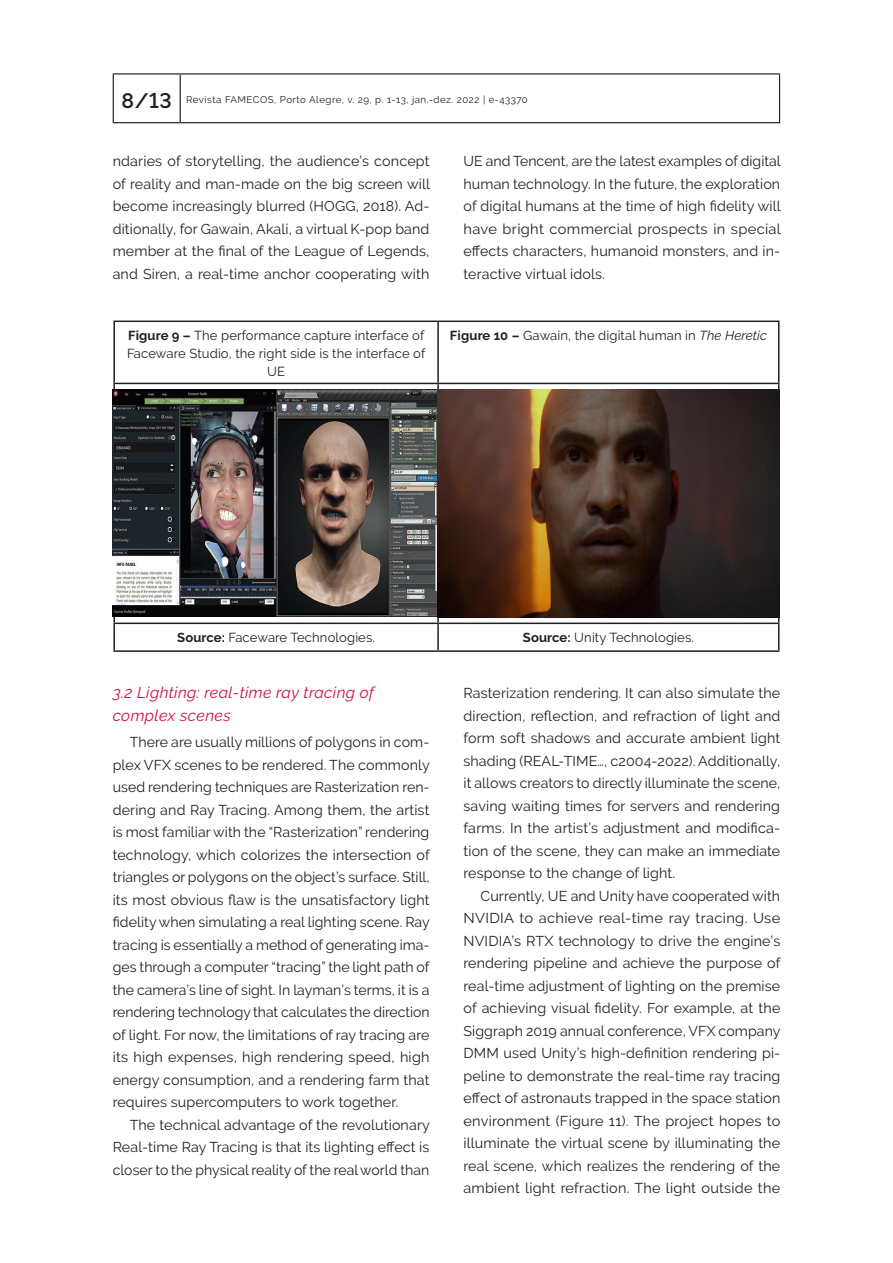
<style>
.page{position:relative;width:893px;height:1263px;background:#fff}
.page>*{position:absolute;margin:0;border:0;box-sizing:border-box;transform-origin:0 0}
.Subtitulo{font:italic 15.75px/22.5px "Raleway";letter-spacing:.025em;color:#cf0f40}
.Miolo{font:14.25px/22.5px "Raleway";letter-spacing:.01em;color:#231f20;text-align:justify}
.tab_center{font:13.05px/18px "Raleway";letter-spacing:.01em;color:#231f20;text-align:center}
.t1{font:9.75px "Raleway";letter-spacing:.05em;color:#231f20}
.s1{font-weight:600;font-size:21px}
.s2{font-weight:700}
.s3{font-style:italic}
</style>
<div class="page">
<hr style="left:180px;top:75px;width:1px;height:47px;background:#231f20">
<hr style="left:113px;top:73px;width:67px;height:2px;background:#231f20">
<hr style="left:113px;top:75px;width:1px;height:47px;background:#231f20">
<hr style="left:180px;top:73px;width:600px;height:2px;background:#231f20">
<hr style="left:779px;top:75px;width:1px;height:47px;background:#231f20">
<hr style="left:113px;top:122px;width:67px;height:1px;background:#231f20">
<hr style="left:180px;top:122px;width:600px;height:1px;background:#231f20">
<hr style="left:113px;top:321px;width:325px;height:1px;background:#231f20">
<hr style="left:113px;top:322px;width:2px;height:61px;background:#231f20">
<hr style="left:438px;top:321px;width:341px;height:1px;background:#231f20">
<hr style="left:437px;top:322px;width:2px;height:61px;background:#231f20">
<hr style="left:778px;top:322px;width:1px;height:61px;background:#231f20">
<hr style="left:113px;top:383px;width:325px;height:1px;background:#231f20">
<hr style="left:113px;top:384px;width:2px;height:238px;background:#231f20">
<hr style="left:438px;top:383px;width:341px;height:1px;background:#231f20">
<hr style="left:437px;top:384px;width:2px;height:238px;background:#231f20">
<hr style="left:778px;top:384px;width:1px;height:238px;background:#231f20">
<hr style="left:113px;top:622px;width:325px;height:2px;background:#231f20">
<hr style="left:113px;top:624px;width:2px;height:26px;background:#231f20">
<hr style="left:438px;top:622px;width:341px;height:2px;background:#231f20">
<hr style="left:437px;top:624px;width:2px;height:26px;background:#231f20">
<svg style="left:778px;top:624px;width:1px;height:26px"></svg>
<hr style="left:113px;top:650px;width:325px;height:2px;background:#231f20">
<hr style="left:438px;top:650px;width:341px;height:2px;background:#231f20">
<img style="left:113px;top:389px;width:666px;height:228px">
<p class="t1" style="left:122px;top:94px;width:408px"><span class="s1">8/13</span> Revista FAMECOS, Porto Alegre, v. 29, p. 1-13, jan.-dez. 2022 | e-43370</p>
<p class="Miolo" style="left:113px;top:150px;width:319px">ndaries of storytelling, the audience’s concept of reality and man-made on the big screen will become increasingly blurred (HOGG, 2018). Ad&shy;ditionally, for Gawain, Akali, a virtual K-pop band member at the final of the League of Legends, and Siren, a real-time anchor cooperating with</p>
<p class="Miolo" style="left:463px;top:150px;width:319px">UE and Tencent, are the latest examples of digital human technology. In the future, the exploration of digital humans at the time of high fidelity will have bright commercial prospects in special effects characters, humanoid monsters, and in&shy;teractive virtual idols.</p>
<p class="tab_center" style="left:127px;top:326px;width:300px"><span class="s2">Figure 9 –</span> The performance capture interface of<br>Faceware Studio, the right side is the interface of<br>UE</p>
<p class="tab_center" style="left:450px;top:326px;width:318px"><span class="s2">Figure 10 –</span> Gawain, the digital human in <span class="s3">The Heretic</span></p>
<p class="tab_center" style="left:177px;top:628px;width:199px"><span class="s2">Source:</span> Faceware Technologies.</p>
<p class="tab_center" style="left:523px;top:628px;width:173px"><span class="s2">Source:</span> Unity Technologies.</p>
<p class="Subtitulo" style="left:113px;top:681px;width:263px">3.2 Lighting: real-time ray tracing of complex scenes</p>
<p class="Miolo" style="left:113px;top:731px;width:319px;text-indent:17px">There are usually millions of polygons in com&shy;plex VFX scenes to be rendered. The commonly used rendering techniques are Rasterization ren&shy;dering and Ray Tracing. Among them, the artist is most familiar with the “Rasterization” rendering technology, which colorizes the intersection of triangles or polygons on the object’s surface. Still, its most obvious flaw is the unsatisfactory light fidelity when simulating a real lighting scene. Ray tracing is essentially a method of generating ima&shy;ges through a computer “tracing” the light path of the camera’s line of sight. In layman’s terms, it is a rendering technology that calculates the direction of light. For now, the limitations of ray tracing are its high expenses, high rendering speed, high energy consumption, and a rendering farm that requires supercomputers to work together.</p>
<p class="Miolo" style="left:113px;top:1114px;width:319px;text-indent:17px">The technical advantage of the revolutionary Real-time Ray Tracing is that its lighting effect is closer to the physical reality of the real world than</p>
<p class="Miolo" style="left:463px;top:682px;width:318px">Rasterization rendering. It can also simulate the direction, reflection, and refraction of light and form soft shadows and accurate ambient light shading (REAL-TIME…, c2004-2022). Additionally, it allows creators to directly illuminate the scene, saving waiting times for servers and rendering farms. In the artist’s adjustment and modifica&shy;tion of the scene, they can make an immediate response to the change of light.</p>
<p class="Miolo" style="left:463px;top:884px;width:319px;text-indent:17px">Currently, UE and Unity have cooperated with NVIDIA to achieve real-time ray tracing. Use NVIDIA’s RTX technology to drive the engine’s rendering pipeline and achieve the purpose of real-time adjustment of lighting on the premise of achieving visual fidelity. For example, at the Siggraph 2019 annual conference, VFX company DMM used Unity’s high-definition rendering pi&shy;peline to demonstrate the real-time ray tracing effect of astronauts trapped in the space station environment (Figure 11). The project hopes to illuminate the virtual scene by illuminating the real scene, which realizes the rendering of the ambient light refraction. The light outside the</p>
</div>
